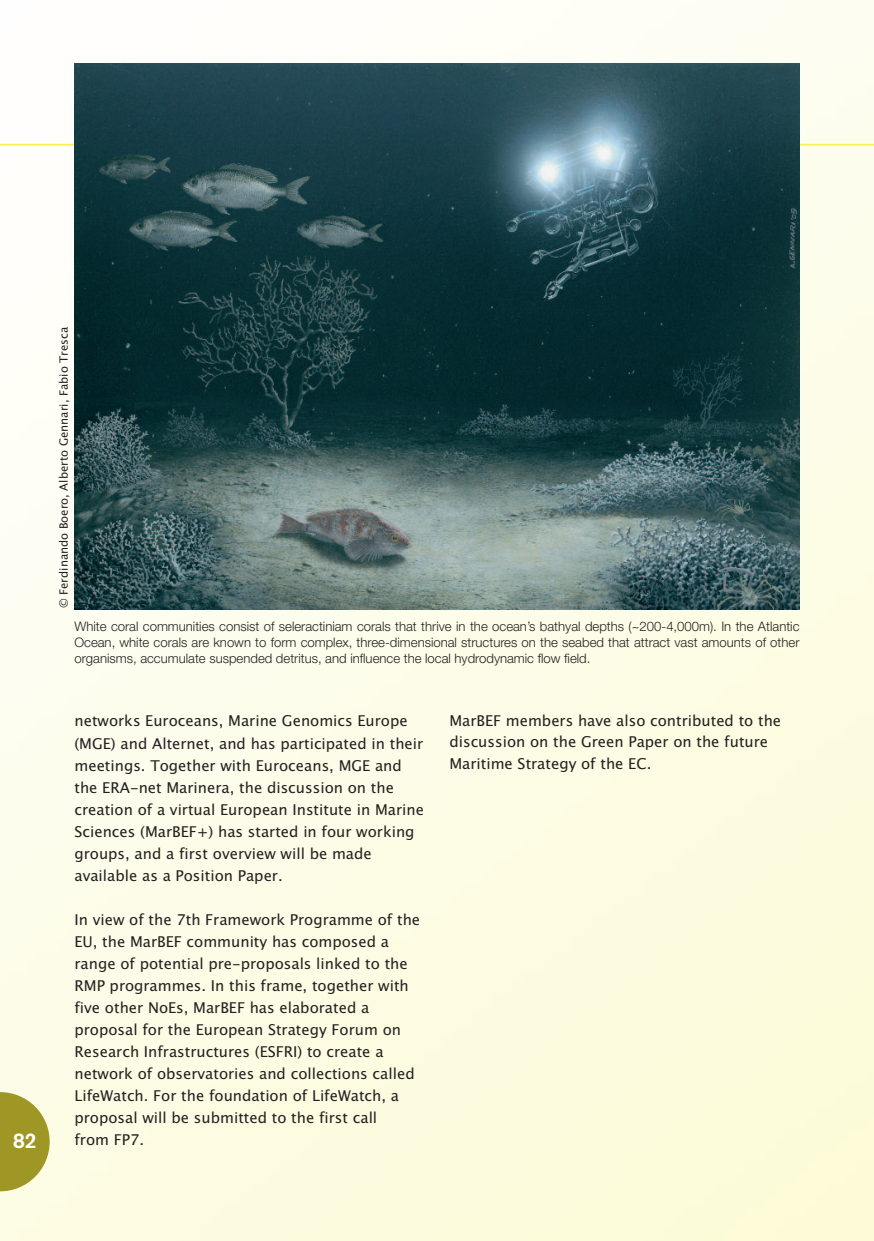
<style>
.page{position:relative;width:874px;height:1241px;background:#fff}
.page>*{position:absolute;margin:0;border:0;box-sizing:border-box;transform-origin:0 0}
.t1{font:700 21px "Basic Commercial";color:#fff}
.t2{font:14.88px/22.1px "Lucida Grande";color:#231f20}
.t3{font:300 13.12px/15.8px "Helvetica Neue";color:#231f20;text-align:justify}
.t4{font:11.38px "Lucida Grande";color:#231f20}
</style>
<div class="page">
<img style="left:0;top:0;width:873px;height:1240px">
<hr style="left:0;top:144px;width:873px;height:1px;background:#f8f057">
<svg style="left:0;top:1091px;width:50px;height:100px;background:#b3ad51"></svg>
<img style="left:74px;top:63px;width:725px;height:546px">
<h1 class="t1" style="left:13px;top:1132px;width:25px">82</h1>
<p class="t4" style="left:57px;top:608px;width:283px;rotate:-90deg">© Ferdinando Boero, Alberto Gennari, Fabio Tresca</p>
<p class="t3" style="left:74px;top:620px;width:726px">White coral communities consist of seleractiniam corals that thrive in the ocean’s bathyal depths (~200-4,000m). In the Atlantic Ocean, white corals are known to form complex, three-dimensional structures on the seabed that attract vast amounts of other organisms, accumulate suspended detritus, and influence the local hydrodynamic flow field.</p>
<p class="t2" style="left:74px;top:710px;width:351px">networks Euroceans, Marine Genomics Europe (MGE) and Alternet, and has participated in their meetings. Together with Euroceans, MGE and the ERA-net Marinera, the discussion on the creation of a virtual European Institute in Marine Sciences (MarBEF+) has started in four working groups, and a first overview will be made available as a Position Paper.</p>
<p class="t2" style="left:74px;top:908px;width:347px">In view of the 7th Framework Programme of the EU, the MarBEF community has composed a range of potential pre-proposals linked to the RMP programmes. In this frame, together with five other NoEs, MarBEF has elaborated a proposal for the European Strategy Forum on Research Infrastructures (ESFRI) to create a network of observatories and collections called LifeWatch. For the foundation of LifeWatch, a proposal will be submitted to the first call<br>from FP7.</p>
<p class="t2" style="left:449px;top:710px;width:333px;line-height:21px">MarBEF members have also contributed to the discussion on the Green Paper on the future<br>Maritime Strategy of the EC.</p>
</div>
